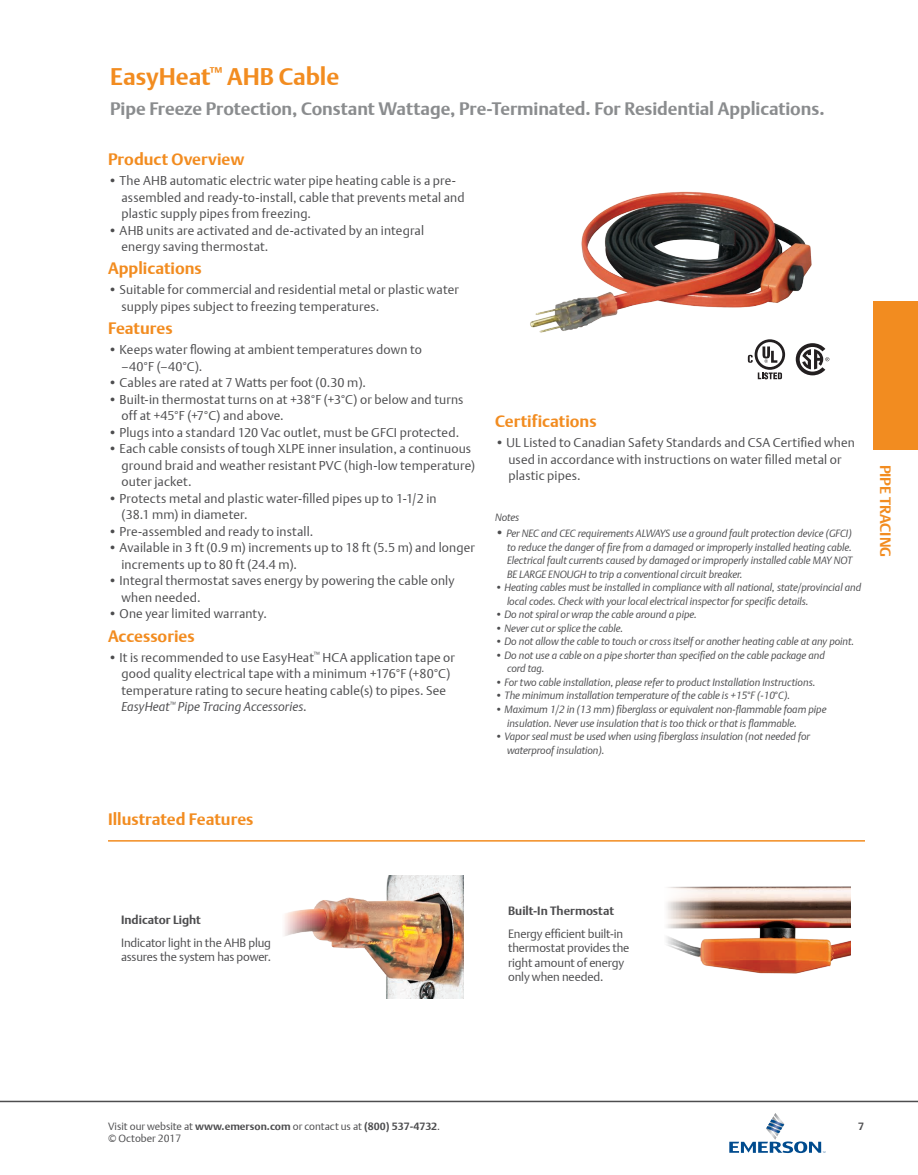
<style>
.page{position:relative;width:918px;height:1175px;background:#fff}
.page>*{position:absolute;margin:0;border:0;box-sizing:border-box;transform-origin:0 0}
.t1{font:700 24px "DTL Argo T";color:#f28c20}
.t2{font:700 18px "DTL Argo T";letter-spacing:-.005em;color:#8a8c8e}
.t3{font:700 16.5px "DTL Argo T";color:#f28c20}
.t4{font:700 15px "DTL Argo T";color:#f28c20}
.t5{font:12.75px/16.5px "DTL Argo T Light";letter-spacing:.01em;color:#4d4d4f}
.t6{font:12px/14.4px "DTL Argo T Light";letter-spacing:-.01em;color:#4d4d4f}
.t7{font:700 12px "DTL Argo T";color:#4d4d4f}
.t8{font:italic 10.5px/13.5px "DTL Argo T Light";letter-spacing:-.005em;color:#4d4d4f}
.t9{font:10.5px/12.6px "DTL Argo T Light";color:#4d4d4f}
.t10{font:700 10.5px "DTL Argo T";color:#4d4d4f}
.s1{font-style:italic}
.s2{font-style:normal;font-size:12.75px}
.s3{font-family:"DTL Argo T";font-weight:700}
</style>
<div class="page">
<svg style="left:729px;top:1113px;width:96px;height:40px"></svg>
<hr style="left:0;top:1100px;width:918px;height:2px;background:#4d4d4f">
<div style="left:873px;top:301px;width:45px;height:149px;background:#f28c20"></div>
<img style="left:530px;top:191px;width:282px;height:142px">
<svg style="left:748px;top:339px;width:37px;height:40px"></svg>
<svg style="left:796px;top:343px;width:33px;height:32px"></svg>
<hr style="left:108px;top:840px;width:757px;height:1px;background:#f28c20">
<img style="left:284px;top:875px;width:180px;height:123px">
<img style="left:666px;top:886px;width:185px;height:88px">
<h1 class="t1" style="left:110px;top:63px;width:231px">EasyHeat<sup>™</sup> AHB Cable</h1>
<h2 class="t2" style="left:110px;top:98px;width:716px">Pipe Freeze Protection, Constant Wattage, Pre-Terminated. For Residential Applications.</h2>
<p class="t3" style="left:108px;top:149px;width:138px">Product Overview</p>
<p class="t5" style="left:122px;top:172px;width:344px;text-indent:-14px">• The AHB automatic electric water pipe heating cable is a pre&shy;assembled and ready-to-install, cable that prevents metal and plastic supply pipes from freezing.</p>
<p class="t5" style="left:122px;top:222px;width:304px;text-indent:-14px">• AHB units are activated and de-activated by an integral energy saving thermostat.</p>
<p class="t3" style="left:108px;top:259px;width:95px">Applications</p>
<p class="t5" style="left:122px;top:281px;width:339px;text-indent:-14px">• Suitable for commercial and residential metal or plastic water supply pipes subject to freezing temperatures.</p>
<p class="t3" style="left:108px;top:318px;width:66px">Features</p>
<p class="t5" style="left:122px;top:341px;width:302px;text-indent:-14px">• Keeps water flowing at ambient temperatures down to –40°F (–40°C).</p>
<p class="t5" style="left:108px;top:374px;width:260px">• Cables are rated at 7 Watts per foot (0.30 m).</p>
<p class="t5" style="left:122px;top:391px;width:343px;text-indent:-14px">• Built-in thermostat turns on at +38°F (+3°C) or below and turns off at +45°F (+7°C) and above.</p>
<p class="t5" style="left:108px;top:424px;width:353px">• Plugs into a standard 120 Vac outlet, must be GFCI protected.</p>
<p class="t5" style="left:122px;top:440px;width:355px;text-indent:-14px">• Each cable consists of tough XLPE inner insulation, a continuous ground braid and weather resistant PVC (high-low temperature) outer jacket.</p>
<p class="t5" style="left:122px;top:490px;width:316px;text-indent:-14px">• Protects metal and plastic water-filled pipes up to 1-1/2 in (38.1 mm) in diameter.</p>
<p class="t5" style="left:108px;top:523px;width:207px">• Pre-assembled and ready to install.</p>
<p class="t5" style="left:122px;top:539px;width:355px;text-indent:-14px">• Available in 3 ft (0.9 m) increments up to 18 ft (5.5 m) and longer increments up to 80 ft (24.4 m).</p>
<p class="t5" style="left:122px;top:572px;width:335px;text-indent:-14px">• Integral thermostat saves energy by powering the cable only when needed.</p>
<p class="t5" style="left:108px;top:605px;width:160px">• One year limited warranty.</p>
<p class="t3" style="left:108px;top:626px;width:88px">Accessories</p>
<p class="t5" style="left:122px;top:649px;width:335px;text-indent:-14px">• It is recommended to use EasyHeat<sup>™</sup> HCA application tape or good quality electrical tape with a minimum +176°F (+80°C) temperature rating to secure heating cable(s) to pipes. See <span class="s1">EasyHeat</span><sup>™</sup> <span class="s1">Pipe Tracing Accessories</span>.</p>
<p class="t3" style="left:495px;top:412px;width:103px">Certifications</p>
<p class="t5" style="left:508px;top:434px;width:348px;text-indent:-14px">• UL Listed to Canadian Safety Standards and CSA Certified when used in accordance with instructions on water filled metal or plastic pipes.</p>
<p class="t8" style="left:495px;top:510px;width:26px">Notes</p>
<p class="t8" style="left:507px;top:527px;width:347px;text-align:justify;text-indent:-12px"><span class="s2">•</span> Per NEC and CEC requirements ALWAYS use a ground fault protection device (GFCI) to reduce the danger of fire from a damaged or improperly installed heating cable.<br>Electrical fault currents caused by damaged or improperly installed cable MAY NOT BE LARGE ENOUGH to trip a conventional circuit breaker.</p>
<p class="t8" style="left:507px;top:581px;width:356px;text-indent:-12px">• Heating cables must be installed in compliance with all national, state/provincial and local codes. Check with your local electrical inspector for specific details.</p>
<p class="t8" style="left:495px;top:608px;width:203px">• Do not spiral or wrap the cable around a pipe.</p>
<p class="t8" style="left:495px;top:621px;width:130px">• Never cut or splice the cable.</p>
<p class="t8" style="left:495px;top:635px;width:361px">• Do not allow the cable to touch or cross itself or another heating cable at any point.</p>
<p class="t8" style="left:507px;top:648px;width:319px;text-indent:-12px">• Do not use a cable on a pipe shorter than specified on the cable package and cord tag.</p>
<p class="t8" style="left:495px;top:675px;width:322px">• For two cable installation, please refer to product Installation Instructions.</p>
<p class="t8" style="left:495px;top:689px;width:297px">• The minimum installation temperature of the cable is +15°F (-10°C).</p>
<p class="t8" style="left:507px;top:702px;width:321px;text-indent:-12px">• Maximum 1/2 in (13 mm) fiberglass or equivalent non-flammable foam pipe insulation. Never use insulation that is too thick or that is flammable.</p>
<p class="t8" style="left:507px;top:729px;width:305px;text-indent:-12px">• Vapor seal must be used when using fiberglass insulation (not needed for waterproof insulation).</p>
<p class="t4" style="left:894px;top:464px;width:94px;rotate:90deg">PIPE TRACING</p>
<p class="t3" style="left:108px;top:809px;width:147px">Illustrated Features</p>
<p class="t7" style="left:121px;top:912px;width:81px">Indicator Light</p>
<p class="t6" style="left:121px;top:935px;width:151px">Indicator light in the AHB plug assures the system has power.</p>
<p class="t7" style="left:508px;top:903px;width:107px">Built-In Thermostat</p>
<p class="t6" style="left:508px;top:926px;width:123px">Energy efficient built-in thermostat provides the right amount of energy only when needed.</p>
<p class="t9" style="left:108px;top:1119px;width:334px">Visit our website at <span class="s3">www.emerson.com</span> or contact us at <span class="s3">(800) 537-4732</span>. © October 2017</p>
<p class="t10" style="left:858px;top:1119px;width:7px">7</p>
</div>
